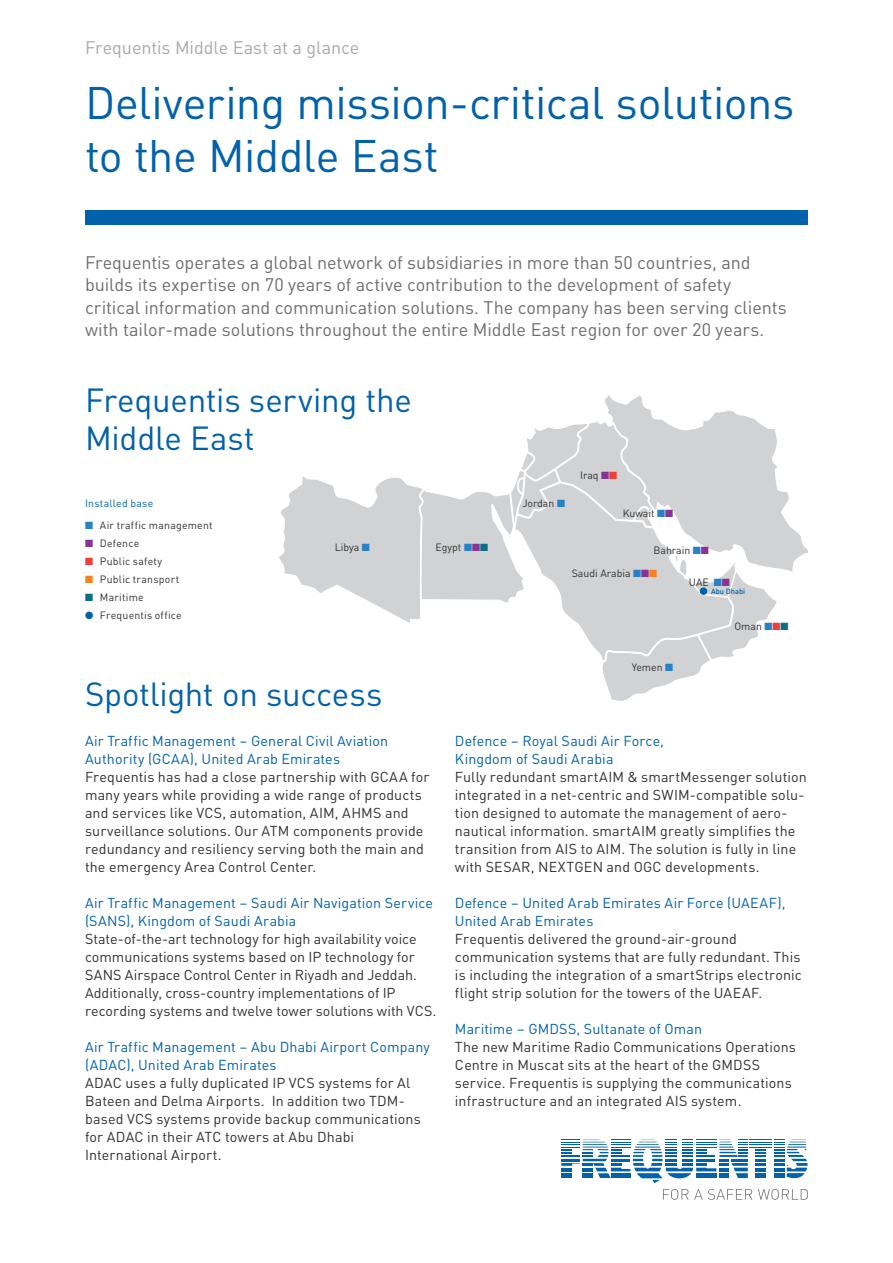
<style>
.page{position:relative;width:893px;height:1263px;background:#fff}
.page>*{position:absolute;margin:0;border:0;box-sizing:border-box;transform-origin:0 0}
.t1{font:45px/52.5px "DINOT";letter-spacing:-.01em;color:#0161aa}
.t2{font:33px/37.5px "DINOT";letter-spacing:-.01em;color:#0161aa}
.t3{font:18px/22.5px "DINOT";letter-spacing:-.005em;color:#6c6d70}
.t4{font:18px "DINOT";letter-spacing:-.005em;color:#a8a9ad}
.t5{font:14.25px/18px "DINOT";letter-spacing:.005em;color:#312f30}
.t6{font:14.25px/18px "DINOT";letter-spacing:.01em;color:#0161aa}
.t7{font:10.5px "DINOT";letter-spacing:.015em;color:#312f30}
.t8{font:10.5px "DINOT";letter-spacing:.025em;color:#0161aa}
.t9{font:500 7.5px "DINOT";color:#0161aa}
.s1{color:#2783c5}
.s2{color:#883494}
.s3{color:#ee3d3c}
.s4{color:#f58220}
.s5{color:#0c7081}
.s6{color:#0161aa}
</style>
<div class="page">
<svg style="left:663px;top:1189px;width:145px;height:11px"></svg>
<svg style="left:561px;top:1140px;width:246px;height:43px"></svg>
<div style="left:85px;top:210px;width:723px;height:14px;background:#0161aa"></div>
<svg style="left:279px;top:395px;width:529px;height:306px"></svg>
<div style="left:700px;top:587px;width:7px;height:8px;background:#0161aa;border-radius:50%"></div>
<p class="t4" style="left:85px;top:34px;width:276px">Frequentis Middle East at a glance</p>
<h1 class="t1" style="left:85px;top:74px;width:711px">Delivering mission-critical solutions to the Middle East</h1>
<p class="t3" style="left:85px;top:250px;width:703px">Frequentis operates a global network of subsidiaries in more than 50 countries, and builds its expertise on 70 years of active contribution to the development of safety critical information and communication solutions. The company has been serving clients with tailor-made solutions throughout the entire Middle East region for over 20 years.</p>
<h2 class="t2" style="left:85px;top:379px;width:328px">Frequentis serving the<br>Middle East</h2>
<p class="t8" style="left:85px;top:495px;width:70px">Installed base</p>
<p class="t7" style="left:85px;top:517px;width:129px"><span class="s1">■</span> Air traffic management</p>
<p class="t7" style="left:85px;top:535px;width:56px"><span class="s2">■</span> Defence</p>
<p class="t7" style="left:85px;top:553px;width:79px"><span class="s3">■</span> Public safety</p>
<p class="t7" style="left:85px;top:571px;width:96px"><span class="s4">■</span> Public transport</p>
<p class="t7" style="left:85px;top:589px;width:60px"><span class="s5">■</span> Maritime</p>
<p class="t7" style="left:85px;top:607px;width:98px"><span class="s6">●</span> Frequentis office</p>
<p class="t7" style="left:335px;top:539px;width:37px">Libya <span class="s1">■</span></p>
<p class="t7" style="left:436px;top:539px;width:54px">Egypt <span class="s1">■</span><span class="s2">■</span><span class="s5">■</span></p>
<h2 class="t2" style="left:85px;top:673px;width:299px">Spotlight on success</h2>
<p class="t7" style="left:522px;top:495px;width:44px">Jordan <span class="s1">■</span></p>
<p class="t7" style="left:580px;top:468px;width:39px">Iraq <span class="s2">■</span><span class="s3">■</span></p>
<p class="t7" style="left:623px;top:505px;width:52px">Kuwait <span class="s1">■</span><span class="s2">■</span></p>
<p class="t7" style="left:653px;top:542px;width:57px">Bahrain <span class="s1">■</span><span class="s2">■</span></p>
<p class="t7" style="left:572px;top:565px;width:87px">Saudi Arabia <span class="s1">■</span><span class="s2">■</span><span class="s4">■</span></p>
<p class="t7" style="left:632px;top:659px;width:43px">Yemen <span class="s1">■</span></p>
<p class="t7" style="left:689px;top:574px;width:43px">UAE <span class="s1">■</span><span class="s2">■</span></p>
<p class="t9" style="left:711px;top:586px;width:36px">Abu Dhabi</p>
<p class="t7" style="left:734px;top:619px;width:56px">Oman <span class="s1">■</span><span class="s3">■</span><span class="s5">■</span></p>
<p class="t6" style="left:85px;top:731px;width:304px">Air Traffic Management – General Civil Aviation<br>Authority (GCAA), United Arab Emirates</p>
<p class="t5" style="left:85px;top:767px;width:346px">Frequentis has had a close partnership with GCAA for many years while providing a wide range of products and services like VCS, automation, AIM, AHMS and surveillance solutions. Our ATM components provide redundancy and resiliency serving both the main and the emergency Area Control Center.</p>
<p class="t6" style="left:85px;top:893px;width:349px">Air Traffic Management – Saudi Air Navigation Service (SANS), Kingdom of Saudi Arabia</p>
<p class="t5" style="left:85px;top:929px;width:353px">State-of-the-art technology for high availability voice communications systems based on IP technology for SANS Airspace Control Center in Riyadh and Jeddah.<br>Additionally, cross-country implementations of IP recording systems and twelve tower solutions with VCS.</p>
<p class="t6" style="left:85px;top:1037px;width:346px">Air Traffic Management – Abu Dhabi Airport Company (ADAC), United Arab Emirates</p>
<p class="t5" style="left:85px;top:1073px;width:337px">ADAC uses a fully duplicated IP VCS systems for Al Bateen and Delma Airports. In addition two TDM&shy;based VCS systems provide backup communications for ADAC in their ATC towers at Abu Dhabi International Airport.</p>
<p class="t6" style="left:455px;top:731px;width:211px">Defence – Royal Saudi Air Force,<br>Kingdom of Saudi Arabia</p>
<p class="t5" style="left:455px;top:767px;width:353px">Fully redundant smartAIM &amp; smartMessenger solution integrated in a net-centric and SWIM-compatible solu&shy;tion designed to automate the management of aero&shy;nautical information. smartAIM greatly simplifies the transition from AIS to AIM. The solution is fully in line with SESAR, NEXTGEN and OGC developments.</p>
<p class="t6" style="left:455px;top:893px;width:332px">Defence – United Arab Emirates Air Force (UAEAF),<br>United Arab Emirates</p>
<p class="t5" style="left:455px;top:929px;width:348px">Frequentis delivered the ground-air-ground communication systems that are fully redundant. This is including the integration of a smartStrips electronic flight strip solution for the towers of the UAEAF.</p>
<p class="t6" style="left:455px;top:1019px;width:249px">Maritime – GMDSS, Sultanate of Oman</p>
<p class="t5" style="left:455px;top:1037px;width:343px">The new Maritime Radio Communications Operations Centre in Muscat sits at the heart of the GMDSS service. Frequentis is supplying the communications infrastructure and an integrated AIS system.</p>
</div>
